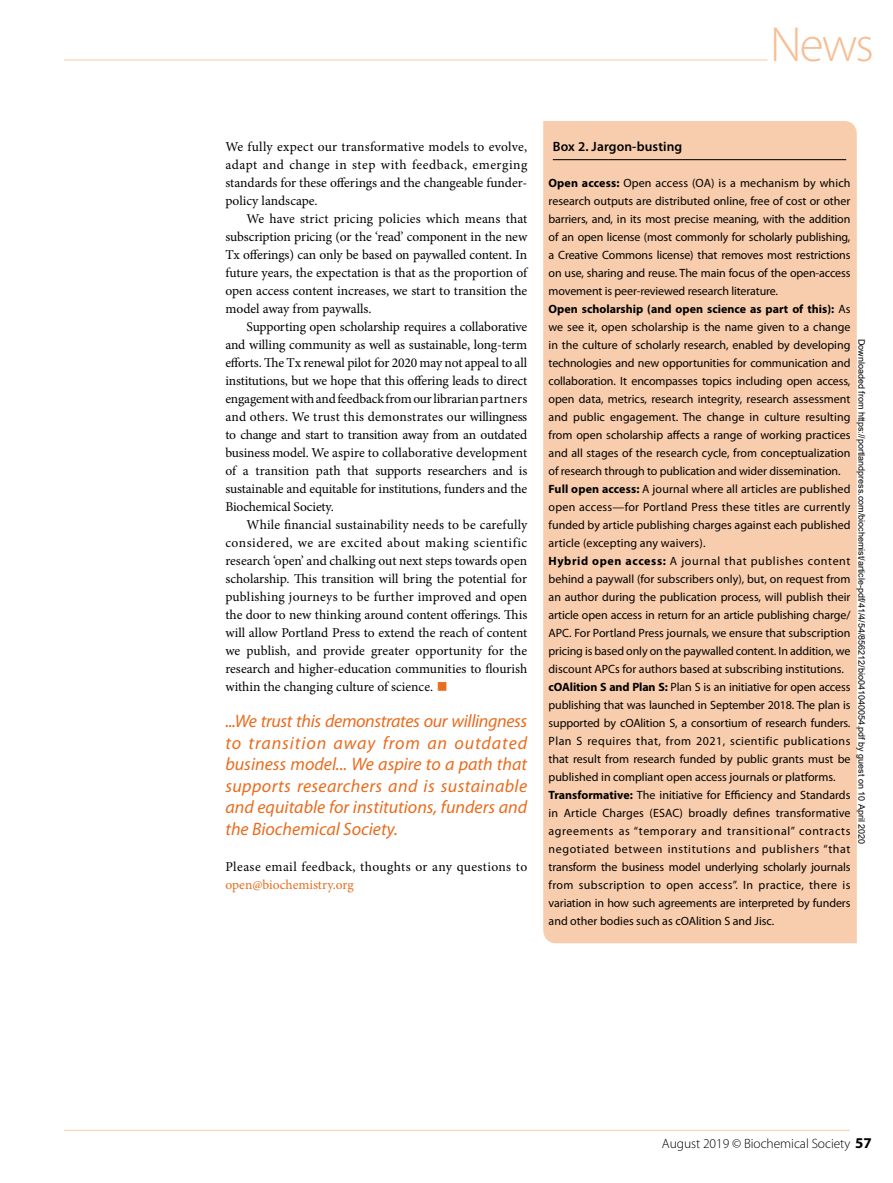
<style>
.page{position:relative;width:893px;height:1183px;background:#fff}
.page>*{position:absolute;margin:0;border:0;box-sizing:border-box;transform-origin:0 0}
.t1{font:300 49.5px "Myriad Pro";color:#f6be95}
.t2{font:700 30px "Minion Pro";color:#e86d1f}
.t3{font:italic 18px/21.6px "Myriad Pro";color:#e86d1f;text-align:justify}
.t4{font:13.5px/18px "Minion Pro";color:#000;text-align:justify}
.t5{font:13.5px "Minion Pro";letter-spacing:.025em;color:#000}
.t6{font:300 13.5px "Myriad Pro";letter-spacing:-.005em;color:#000}
.t7{font:13.5px "Minion Pro";color:#e86d1f}
.t8{font:600 13.5px "Myriad Pro";letter-spacing:.01em;color:#000}
.t9{font:12px/18px "Myriad Pro";color:#000}
.t10{font:9px "Arial";color:#000}
.s1{font-weight:700}
.s2{font-weight:700;font-size:15px}
</style>
<div class="page">
<div style="left:543px;top:121px;width:314px;height:822px;background:#f8cdad"></div>
<hr style="left:64px;top:1129px;width:786px;height:1px;background:#f8cdad">
<hr style="left:553px;top:159px;width:293px;height:1px;background:#000">
<hr style="left:64px;top:59px;width:703px;height:2px;background:#f8cdad">
<h1 class="t1" style="left:770px;top:17px;width:105px">News</h1>
<p class="t4" style="left:225px;top:137px;width:303px">We fully expect our transformative models to evolve, adapt and change in step with feedback, emerging standards for these offerings and the changeable funder&shy;policy landscape.</p>
<p class="t4" style="left:225px;top:209px;width:303px;text-indent:21px">We have strict pricing policies which means that subscription pricing (or the ‘read’ component in the new Tx offerings) can only be based on paywalled content. In future years, the expectation is that as the proportion of open access content increases, we start to transition the model away from paywalls.</p>
<p class="t4" style="left:225px;top:317px;width:303px;text-indent:21px">Supporting open scholarship requires a collaborative and willing community as well as sustainable, long-term efforts. The Tx renewal pilot for 2020 may not appeal to all institutions, but we hope that this offering leads to direct engagement with and feedback from our librarian partners and others. We trust this demonstrates our willingness to change and start to transition away from an outdated business model. We aspire to collaborative development of a transition path that supports researchers and is sustainable and equitable for institutions, funders and the Biochemical Society.</p>
<p class="t4" style="left:225px;top:515px;width:303px;text-indent:21px">While financial sustainability needs to be carefully considered, we are excited about making scientific research ‘open’ and chalking out next steps towards open scholarship. This transition will bring the potential for publishing journeys to be further improved and open the door to new thinking around content offerings. This will allow Portland Press to extend the reach of content we publish, and provide greater opportunity for the research and higher-education communities to flourish within the changing culture of science.</p>
<h2 class="t2" style="left:436px;top:663px;width:14px">■</h2>
<p class="t3" style="left:225px;top:709px;width:303px">...We trust this demonstrates our willingness to transition away from an outdated business model... We aspire to a path that supports researchers and is sustainable and equitable for institutions, funders and the Biochemical Society.</p>
<p class="t5" style="left:225px;top:857px;width:303px">Please email feedback, thoughts or any questions to</p>
<p class="t7" style="left:225px;top:875px;width:130px">open@biochemistry.org</p>
<p class="t8" style="left:553px;top:137px;width:131px">Box 2. Jargon-busting</p>
<p class="t9" style="left:549px;top:173px;width:303px"><span class="s1">Open access:</span> Open access (OA) is a mechanism by which research outputs are distributed online, free of cost or other barriers, and, in its most precise meaning, with the addition of an open license (most commonly for scholarly publishing, a Creative Commons license) that removes most restrictions on use, sharing and reuse. The main focus of the open-access movement is peer-reviewed research literature.<br><span class="s1">Open scholarship (and open science as part of this):</span> As we see it, open scholarship is the name given to a change in the culture of scholarly research, enabled by developing technologies and new opportunities for communication and collaboration. It encompasses topics including open access, open data, metrics, research integrity, research assessment and public engagement. The change in culture resulting from open scholarship affects a range of working practices and all stages of the research cycle, from conceptualization of research through to publication and wider dissemination.<br><span class="s1">Full open access:</span> A journal where all articles are published open access—for Portland Press these titles are currently funded by article publishing charges against each published article (excepting any waivers).<br><span class="s1">Hybrid open access:</span> A journal that publishes content behind a paywall (for subscribers only), but, on request from an author during the publication process, will publish their article open access in return for an article publishing charge/ APC. For Portland Press journals, we ensure that subscription pricing is based only on the paywalled content. In addition, we discount APCs for authors based at subscribing institutions. <span class="s1">cOAlition S and Plan S:</span> Plan S is an initiative for open access publishing that was launched in September 2018. The plan is supported by cOAlition S, a consortium of research funders.<br>Plan S requires that, from 2021, scientific publications that result from research funded by public grants must be published in compliant open access journals or platforms.<br><span class="s1">Transformative:</span> The initiative for Efficiency and Standards in Article Charges (ESAC) broadly defines transformative agreements as “temporary and transitional” contracts negotiated between institutions and publishers “that transform the business model underlying scholarly journals from subscription to open access”. In practice, there is variation in how such agreements are interpreted by funders and other bodies such as cOAlition S and Jisc.</p>
<p class="t10" style="left:865px;top:338px;width:507px;rotate:90deg">Downloaded from https://portlandpress.com/biochemist/article-pdf/41/4/54/856212/bio041040054.pdf by guest on 10 April 2020</p>
<p class="t6" style="left:662px;top:1135px;width:211px">August 2019 © Biochemical Society <span class="s2">57</span></p>
</div>
